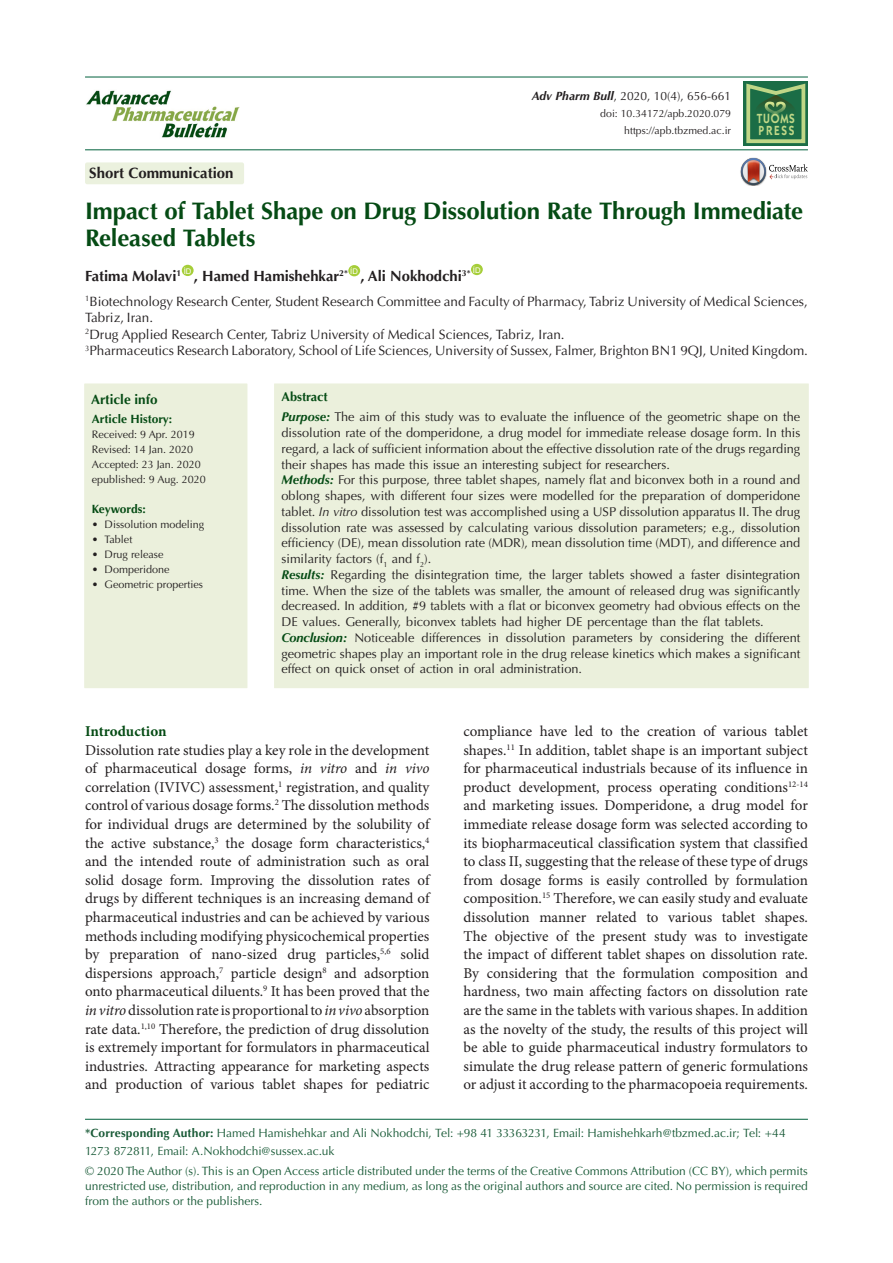
<style>
.page{position:relative;width:893px;height:1263px;background:#fff}
.page>*{position:absolute;margin:0;border:0;box-sizing:border-box;transform-origin:0 0}
.t1{font:700 24px/27px "Optima LT Std";letter-spacing:-.005em;color:#054b14}
.No_Spacing{font:15px/18.6px "Minion Pro";color:#231f20;text-align:justify}
.t2{font:700 15px "Optima LT Std";color:#231f20}
.t3{font:700 15px "Minion Pro";letter-spacing:-.005em;color:#054b14}
.t4{font:700 14.85px "Optima LT Std";color:#231f20}
.t5{font:13.5px/16.5px "Optima LT Std";color:#231f20}
.t6{font:700 13.5px "Optima LT Std";color:#054b14}
.t7{font:600 13.35px/11.7px "ITC Kabel Std";letter-spacing:.11em;color:#c1d888;scale:.85 1}
.No_Spacing-2{font:12.75px/15.8px "Optima LT Std";color:#231f20;text-align:justify}
.t8{font:700 12.75px "Optima LT Std";color:#054b14}
.corresponding{font:12px/15px "Optima LT Std";color:#195a37}
.t9{font:12px "Optima LT Std";color:#231f20}
.t10{font:700 12px "Optima LT Std";color:#054b14}
.t11{font:700 12px "Optima LT Std";letter-spacing:-.02em;color:#054b14}
.t12{font:10.8px "Optima LT Std";color:#231f20}
.t13{font:10.5px "Optima LT Std";color:#231f20}
.t14{font:7.8px "Arial";color:#fff}
.s1{font-weight:700;font-style:italic}
.s2{font-weight:700;font-style:italic;color:#054b14}
.s3{font-style:italic}
.s4{font-weight:700}
</style>
<div class="page">
<hr style="left:85px;top:149px;width:723px;height:1px;background:#1e7252">
<hr style="left:85px;top:76px;width:723px;height:2px;background:#1e7252">
<div style="left:182px;top:265px;width:12px;height:11px;background:#a6ce39;border-radius:50%"></div>
<div style="left:348px;top:265px;width:12px;height:11px;background:#a6ce39;border-radius:50%"></div>
<div style="left:471px;top:264px;width:12px;height:11px;background:#a6ce39;border-radius:50%"></div>
<div style="left:85px;top:162px;width:159px;height:22px;background:#ebf1de;border-radius:2px"></div>
<div style="left:84px;top:383px;width:163px;height:305px;background:#ebf0dc"></div>
<div style="left:274px;top:383px;width:535px;height:305px;background:#ebf0dc"></div>
<svg style="left:741px;top:158px;width:67px;height:27px"></svg>
<hr style="left:85px;top:1119px;width:723px;height:1px;background:#1e7252">
<img style="left:86px;top:90px;width:154px;height:48px">
<svg style="left:743px;top:81px;width:65px;height:65px"></svg>
<svg style="left:746px;top:84px;width:59px;height:59px;background:#478755"></svg>
<p class="t2" style="left:89px;top:164px;width:146px">Short Communication</p>
<p class="t9" style="left:532px;top:89px;width:201px"><span class="s1">Adv Pharm Bull</span>, 2020, 10(4), 656-661</p>
<p class="t13" style="left:600px;top:108px;width:132px">doi: 10.34172/apb.2020.079</p>
<p class="t13" style="left:624px;top:125px;width:108px">https://apb.tbzmed.ac.ir</p>
<p class="t7" style="left:757px;top:112px;width:46px">TUOMS<br>PRESS</p>
<p class="t1" style="left:85px;top:197px;width:720px">Impact of Tablet Shape on Drug Dissolution Rate Through Immediate<br>Released Tablets</p>
<p class="t4" style="left:85px;top:267px;width:98px">Fatima Molavi<sup>1</sup></p>
<p class="t14" style="left:184px;top:265px;width:9px">ID</p>
<p class="t4" style="left:194px;top:267px;width:155px">, Hamed Hamishehkar<sup>2*</sup></p>
<p class="t14" style="left:350px;top:266px;width:9px">ID</p>
<p class="t4" style="left:360px;top:267px;width:112px">, Ali Nokhodchi<sup>3*</sup></p>
<p class="t14" style="left:473px;top:264px;width:9px">ID</p>
<p class="t5" style="left:85px;top:293px;width:724px"><sup>1</sup>Biotechnology Research Center, Student Research Committee and Faculty of Pharmacy, Tabriz University of Medical Sciences,<br>Tabriz, Iran.</p>
<p class="t5" style="left:85px;top:326px;width:481px"><sup>2</sup>Drug Applied Research Center, Tabriz University of Medical Sciences, Tabriz, Iran.</p>
<p class="t5" style="left:85px;top:342px;width:724px"><sup>3</sup>Pharmaceutics Research Laboratory, School of Life Sciences, University of Sussex, Falmer, Brighton BN1 9QJ, United Kingdom.</p>
<p class="t6" style="left:91px;top:392px;width:68px">Article info</p>
<p class="t10" style="left:92px;top:412px;width:82px">Article History:</p>
<p class="t12" style="left:92px;top:428px;width:104px">Received: 9 Apr. 2019</p>
<p class="t12" style="left:92px;top:443px;width:103px">Revised: 14 Jan. 2020</p>
<p class="t12" style="left:92px;top:458px;width:111px">Accepted: 23 Jan. 2020</p>
<p class="t12" style="left:92px;top:473px;width:116px">epublished: 9 Aug. 2020</p>
<p class="t11" style="left:92px;top:502px;width:55px">Keywords:</p>
<p class="t12" style="left:92px;top:518px;width:114px">• Dissolution modeling</p>
<p class="t12" style="left:92px;top:533px;width:42px">• Tablet</p>
<p class="t12" style="left:92px;top:548px;width:73px">• Drug release</p>
<p class="t12" style="left:92px;top:563px;width:79px">• Domperidone</p>
<p class="t12" style="left:92px;top:578px;width:113px">• Geometric properties</p>
<p class="t8" style="left:281px;top:390px;width:48px">Abstract</p>
<p class="No_Spacing-2" style="left:281px;top:409px;width:520px"><span class="s2">Purpose:</span> The aim of this study was to evaluate the influence of the geometric shape on the dissolution rate of the domperidone, a drug model for immediate release dosage form. In this regard, a lack of sufficient information about the effective dissolution rate of the drugs regarding their shapes has made this issue an interesting subject for researchers.</p>
<p class="No_Spacing-2" style="left:281px;top:472px;width:520px"><span class="s2">Methods:</span> For this purpose, three tablet shapes, namely flat and biconvex both in a round and oblong shapes, with different four sizes were modelled for the preparation of domperidone tablet. <span class="s3">In vitro</span> dissolution test was accomplished using a USP dissolution apparatus II. The drug dissolution rate was assessed by calculating various dissolution parameters; e.g., dissolution efficiency (DE), mean dissolution rate (MDR), mean dissolution time (MDT), and difference and similarity factors (f<sub>1</sub> and f<sub>2</sub>).</p>
<p class="No_Spacing-2" style="left:281px;top:567px;width:520px"><span class="s2">Results:</span> Regarding the disintegration time, the larger tablets showed a faster disintegration time. When the size of the tablets was smaller, the amount of released drug was significantly decreased. In addition, #9 tablets with a flat or biconvex geometry had obvious effects on the DE values. Generally, biconvex tablets had higher DE percentage than the flat tablets.</p>
<p class="No_Spacing-2" style="left:281px;top:630px;width:520px"><span class="s2">Conclusion:</span> Noticeable differences in dissolution parameters by considering the different geometric shapes play an important role in the drug release kinetics which makes a significant effect on quick onset of action in oral administration.</p>
<p class="No_Spacing" style="left:463px;top:722px;width:346px">compliance have led to the creation of various tablet shapes.<sup>11</sup> In addition, tablet shape is an important subject for pharmaceutical industrials because of its influence in product development, process operating conditions<sup>12-14 </sup>and marketing issues. Domperidone, a drug model for immediate release dosage form was selected according to its biopharmaceutical classification system that classified to class II, suggesting that the release of these type of drugs from dosage forms is easily controlled by formulation composition.<sup>15</sup> Therefore, we can easily study and evaluate dissolution manner related to various tablet shapes.<br>The objective of the present study was to investigate the impact of different tablet shapes on dissolution rate.<br>By considering that the formulation composition and hardness, two main affecting factors on dissolution rate are the same in the tablets with various shapes. In addition as the novelty of the study, the results of this project will be able to guide pharmaceutical industry formulators to simulate the drug release pattern of generic formulations or adjust it according to the pharmacopoeia requirements.</p>
<p class="corresponding" style="left:85px;top:1124px;width:702px;line-height:18px"><span class="s4">*Corresponding Author:</span> Hamed Hamishehkar and Ali Nokhodchi, Tel: +98 41 33363231, Email: Hamishehkarh@tbzmed.ac.ir; Tel: +44<br>1273 872811, Email: A.Nokhodchi@sussex.ac.uk</p>
<p class="corresponding" style="left:85px;top:1163px;width:724px;text-align:justify">© 2020 The Author (s). This is an Open Access article distributed under the terms of the Creative Commons Attribution (CC BY), which permits unrestricted use, distribution, and reproduction in any medium, as long as the original authors and source are cited. No permission is required from the authors or the publishers.</p>
<p class="t3" style="left:85px;top:721px;width:83px">Introduction</p>
<p class="No_Spacing" style="left:85px;top:740px;width:346px">Dissolution rate studies play a key role in the development of pharmaceutical dosage forms, <span class="s3">in vitro</span> and <span class="s3">in vivo </span>correlation (IVIVC) assessment,<sup>1</sup> registration, and quality control of various dosage forms.<sup>2</sup> The dissolution methods for individual drugs are determined by the solubility of the active substance,<sup>3</sup> the dosage form characteristics,<sup>4 </sup>and the intended route of administration such as oral solid dosage form. Improving the dissolution rates of drugs by different techniques is an increasing demand of pharmaceutical industries and can be achieved by various methods including modifying physicochemical properties by preparation of nano-sized drug particles,<sup>5,6</sup> solid dispersions approach,<sup>7</sup> particle design<sup>8</sup> and adsorption onto pharmaceutical diluents.<sup>9</sup> It has been proved that the <span class="s3">in vitro</span> dissolution rate is proportional to <span class="s3">in vivo</span> absorption rate data.<sup>1,10</sup> Therefore, the prediction of drug dissolution is extremely important for formulators in pharmaceutical industries. Attracting appearance for marketing aspects and production of various tablet shapes for pediatric</p>
</div>
